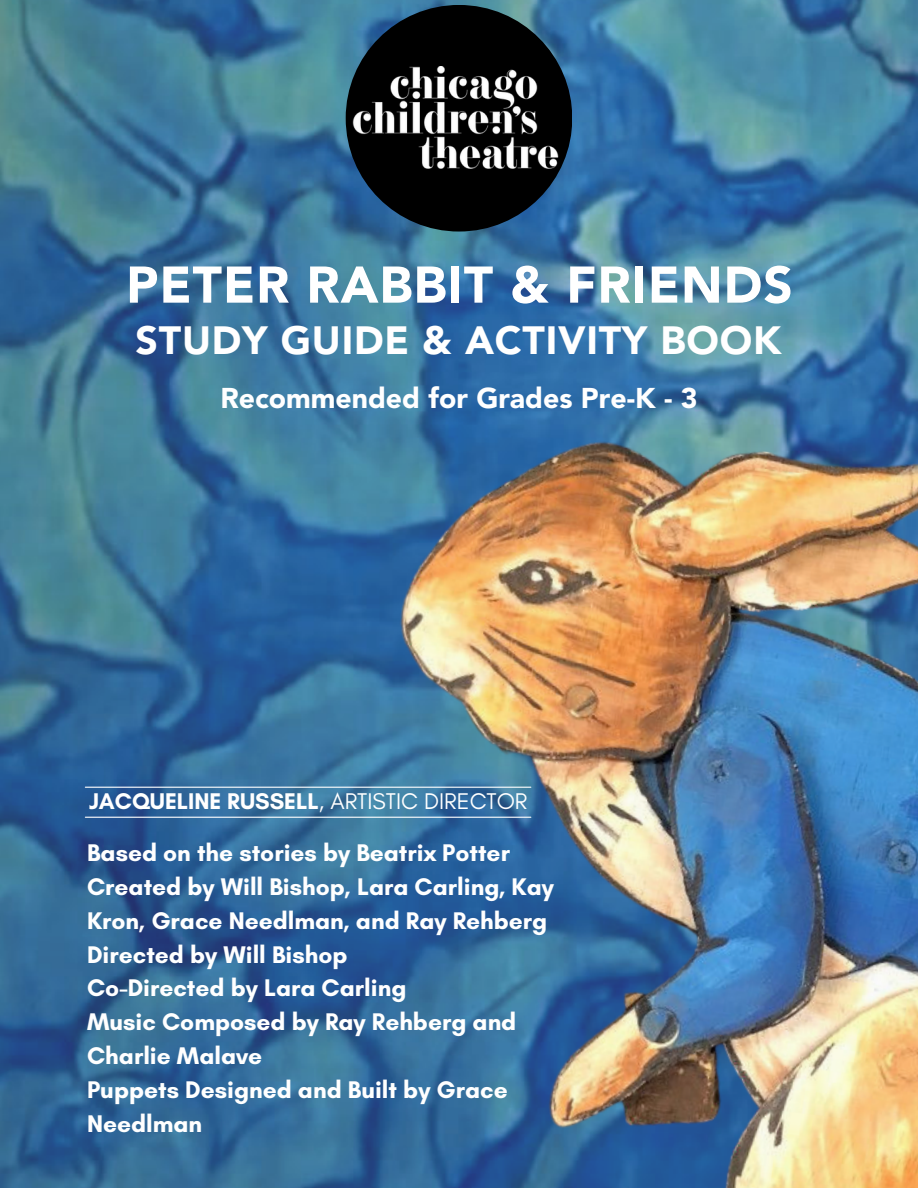
<style>
.page{position:relative;width:918px;height:1188px;background:#fff}
.page>*{position:absolute;margin:0;border:0;box-sizing:border-box;transform-origin:0 0}
.t1{font:900 51.15px "Avenir";letter-spacing:.02em;color:#fff}
.t2{font:900 39.15px "Avenir";letter-spacing:.02em;color:#fff}
.t3{font:900 28.35px "Avenir";color:#fff}
.t4{font:700 24.45px/33.9px "Glacial Indifference";color:#fff}
.t5{font:700 23.1px "Glacial Indifference";color:#fff}
.s1{font-weight:400}
</style>
<div class="page">
<img style="left:0;top:0;width:918px;height:1188px">
<img style="left:157px;top:177px;width:761px;height:1011px">
<div style="left:346px;top:5px;width:226px;height:227px;background:#000;border-radius:50%"></div>
<img style="left:351px;top:67px;width:211px;height:102px">
<hr style="left:85px;top:787px;width:446px;height:1px;background:#fff">
<hr style="left:85px;top:817px;width:446px;height:1px;background:#fff">
<h1 class="t1" style="left:126px;top:254px;width:668px">PETER RABBIT &amp; FRIENDS</h1>
<h2 class="t2" style="left:136px;top:317px;width:647px">STUDY GUIDE &amp; ACTIVITY BOOK</h2>
<p class="t3" style="left:220px;top:381px;width:479px">Recommended for Grades Pre-K - 3</p>
<p class="t5" style="left:89px;top:787px;width:440px">JACQUELINE RUSSELL<span class="s1">, ARTISTIC DIRECTOR</span></p>
<p class="t4" style="left:87px;top:835px;width:468px">Based on the stories by Beatrix Potter<br>Created by Will Bishop, Lara Carling, Kay<br>Kron, Grace Needlman, and Ray Rehberg<br>Directed by Will Bishop<br>Co-Directed by Lara Carling<br>Music Composed by Ray Rehberg and<br>Charlie Malave<br>Puppets Designed and Built by Grace<br>Needlman</p>
</div>
